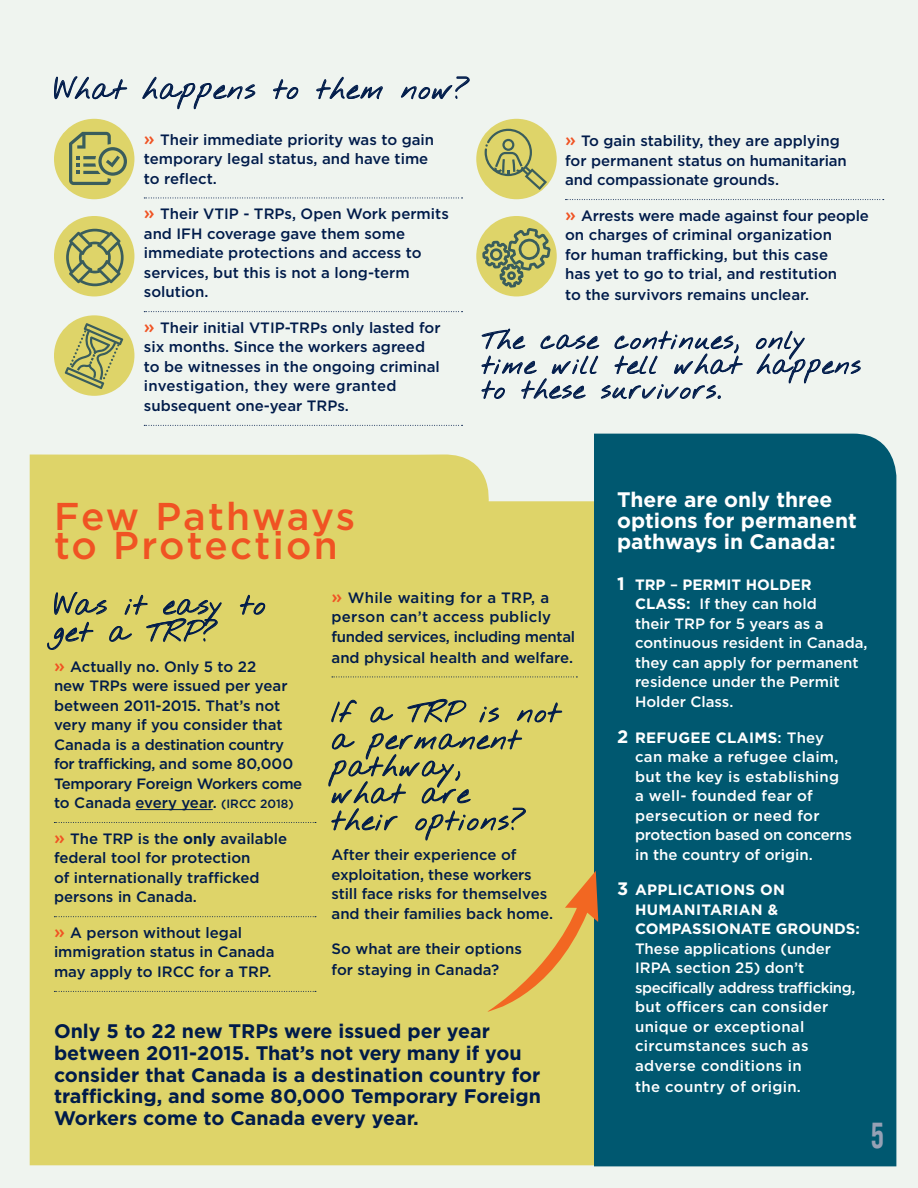
<style>
.page{position:relative;width:918px;height:1188px;background:#eff4ef}
.page>*{position:absolute;margin:0;border:0;box-sizing:border-box;transform-origin:0 0}
.Subheading{font:500 38.7px/29px "Gotham";letter-spacing:.05em;color:#f05323}
.bod{font:36px "Alternate Gothic No 2 TL";color:#96a1b5}
.body{font:28.5px/27px "Nothing You Could Do";letter-spacing:.05em;color:#001b4a}
.body-2{font:26.25px/24.9px "Nothing You Could Do";letter-spacing:.05em;color:#001b4a}
.body-3{font:700 21px/21px "Gotham";color:#fff}
.Subheading-2{font:700 19.65px/21.8px "Gotham";color:#001b4a}
.body-4{font:500 15px/19.5px "Gotham";color:#001b4a}
.body-5{font:500 15px/19.5px "Gotham";color:#fff}
.body-6{font:500 15px/19.5px "Gotham";letter-spacing:.02em;color:#fff}
.s1{font-size:18px;color:#f05323}
.s2{font-weight:700;font-size:18px}
.s3{font-weight:700}
.s4{font-size:12px}
</style>
<div class="page">
<div style="left:30px;top:454px;width:564px;height:711px;background:#ded469"></div>
<svg style="left:54px;top:822px;width:262px;height:1px"></svg>
<hr style="left:136px;top:809px;width:77px;height:1px;background:#001b4a">
<svg style="left:54px;top:916px;width:262px;height:1px"></svg>
<svg style="left:54px;top:991px;width:262px;height:1px"></svg>
<svg style="left:240px;top:590px;width:25px;height:29px"></svg>
<svg style="left:47px;top:590px;width:175px;height:60px;background:#bfba64"></svg>
<div style="left:594px;top:434px;width:302px;height:732px;background:#005870"></div>
<svg style="left:487px;top:871px;width:111px;height:141px;background:#dcc35f"></svg>
<svg style="left:144px;top:198px;width:319px;height:1px"></svg>
<svg style="left:144px;top:311px;width:319px;height:1px"></svg>
<svg style="left:144px;top:425px;width:319px;height:1px"></svg>
<svg style="left:566px;top:199px;width:318px;height:1px"></svg>
<svg style="left:755px;top:330px;width:106px;height:54px"></svg>
<svg style="left:481px;top:328px;width:262px;height:71px"></svg>
<div style="left:476px;top:119px;width:81px;height:80px;background:#ded469;border-radius:50%"></div>
<svg style="left:485px;top:129px;width:62px;height:61px"></svg>
<div style="left:54px;top:216px;width:80px;height:80px;background:#ded469;border-radius:50%"></div>
<svg style="left:66px;top:229px;width:58px;height:57px"></svg>
<div style="left:54px;top:119px;width:80px;height:80px;background:#ded469;border-radius:50%"></div>
<svg style="left:69px;top:132px;width:58px;height:53px"></svg>
<div style="left:54px;top:315px;width:80px;height:81px;background:#ded469;border-radius:50%"></div>
<svg style="left:65px;top:323px;width:58px;height:66px"></svg>
<div style="left:476px;top:216px;width:81px;height:80px;background:#ded469;border-radius:50%"></div>
<svg style="left:481px;top:216px;width:70px;height:80px"></svg>
<svg style="left:54px;top:76px;width:74px;height:24px"></svg>
<svg style="left:142px;top:77px;width:114px;height:33px"></svg>
<svg style="left:273px;top:79px;width:25px;height:21px"></svg>
<svg style="left:316px;top:76px;width:67px;height:24px"></svg>
<svg style="left:401px;top:76px;width:69px;height:24px"></svg>
<svg style="left:332px;top:677px;width:245px;height:1px"></svg>
<svg style="left:328px;top:698px;width:235px;height:147px;background:#c7c065"></svg>
<p class="body" style="left:54px;top:77px;width:417px">What happens to them now?</p>
<p class="body-4" style="left:144px;top:129px;width:292px"><span class="s1">»</span> Their immediate priority was to gain temporary legal status, and have time to reflect.</p>
<p class="body-4" style="left:144px;top:204px;width:306px"><span class="s1">»</span> Their VTIP - TRPs, Open Work permits and IFH coverage gave them some immediate protections and access to services, but this is not a long-term solution.</p>
<p class="body-4" style="left:144px;top:318px;width:298px"><span class="s1">»</span> Their initial VTIP-TRPs only lasted for six months. Since the workers agreed to be witnesses in the ongoing criminal investigation, they were granted subsequent one-year TRPs.</p>
<p class="body-4" style="left:565px;top:131px;width:283px"><span class="s1">»</span> To gain stability, they are applying for permanent status on humanitarian and compassionate grounds.</p>
<p class="body-4" style="left:565px;top:206px;width:305px"><span class="s1">»</span> Arrests were made against four people on charges of criminal organization<br>for human trafficking, but this case<br>has yet to go to trial, and restitution</p>
<p class="body-4" style="left:565px;top:285px;width:245px">to the survivors remains unclear.</p>
<p class="body-2" style="left:482px;top:329px;width:381px">The case continues, only time will tell what happens to these survivors.</p>
<p class="Subheading" style="left:54px;top:502px;width:303px">Few Pathways to Protection</p>
<p class="body-3" style="left:617px;top:489px;width:241px">There are only three options for permanent pathways in Canada:</p>
<p class="body-5" style="left:635px;top:575px;width:234px;text-indent:-18px"><span class="s2">1</span> <span class="s3">TRP</span> – <span class="s3">PERMIT HOLDER<br>CLASS:</span> If they can hold<br>their TRP for 5 years as a continuous resident in Canada, they can apply for permanent residence under the Permit<br>Holder Class.</p>
<p class="body-6" style="left:635px;top:727px;width:218px;text-indent:-18px"><span class="s2">2</span> <span class="s3">REFUGEE CLAIMS</span>: They can make a refugee claim, but the key is establishing<br>a well- founded fear of persecution or need for protection based on concerns in the country of origin.</p>
<p class="body-5" style="left:635px;top:880px;width:226px;text-indent:-18px"><span class="s2">3</span> <span class="s3">APPLICATIONS ON<br>HUMANITARIAN &amp;<br>COMPASSIONATE GROUNDS:<br></span>These applications (under<br>IRPA section 25) don’t specifically address trafficking, but officers can consider unique or exceptional circumstances such as adverse conditions in</p>
<p class="body-6" style="left:635px;top:1077px;width:167px">the country of origin.</p>
<p class="body-4" style="left:332px;top:587px;width:245px"><span class="s1">»</span> While waiting for a TRP, a person can’t access publicly funded services, including mental</p>
<p class="body-4" style="left:332px;top:647px;width:243px">and physical health and welfare.</p>
<p class="body" style="left:332px;top:701px;width:230px">If a TRP is not a permanent pathway,<br>what are<br>their options?</p>
<p class="body-4" style="left:332px;top:845px;width:223px">After their experience of exploitation, these workers still face risks for themselves and their families back home.</p>
<p class="body-4" style="left:332px;top:938px;width:192px;line-height:21px">So what are their options for staying in Canada?</p>
<p class="body" style="left:54px;top:593px;width:213px">Was it easy to get a TRP?</p>
<p class="body-4" style="left:54px;top:656px;width:250px"><span class="s1">»</span> Actually no. Only 5 to 22<br>new TRPs were issued per year between 2011-2015. That’s not very many if you consider that<br>Canada is a destination country for trafficking, and some 80,000<br>Temporary Foreign Workers come to Canada every year. <span class="s4">(IRCC 2018)</span></p>
<p class="body-4" style="left:54px;top:829px;width:235px"><span class="s1">»</span> The TRP is the <span class="s3">only</span> available federal tool for protection<br>of internationally trafficked persons in Canada.</p>
<p class="body-4" style="left:54px;top:923px;width:222px"><span class="s1">»</span> A person without legal immigration status in Canada may apply to IRCC for a TRP.</p>
<p class="Subheading-2" style="left:54px;top:1020px;width:488px">Only 5 to 22 new TRPs were issued per year between 2011-2015. That’s not very many if you consider that Canada is a destination country for trafficking, and some 80,000 Temporary Foreign Workers come to Canada every year.</p>
<p class="bod" style="left:871px;top:1116px;width:15px">5</p>
</div>
